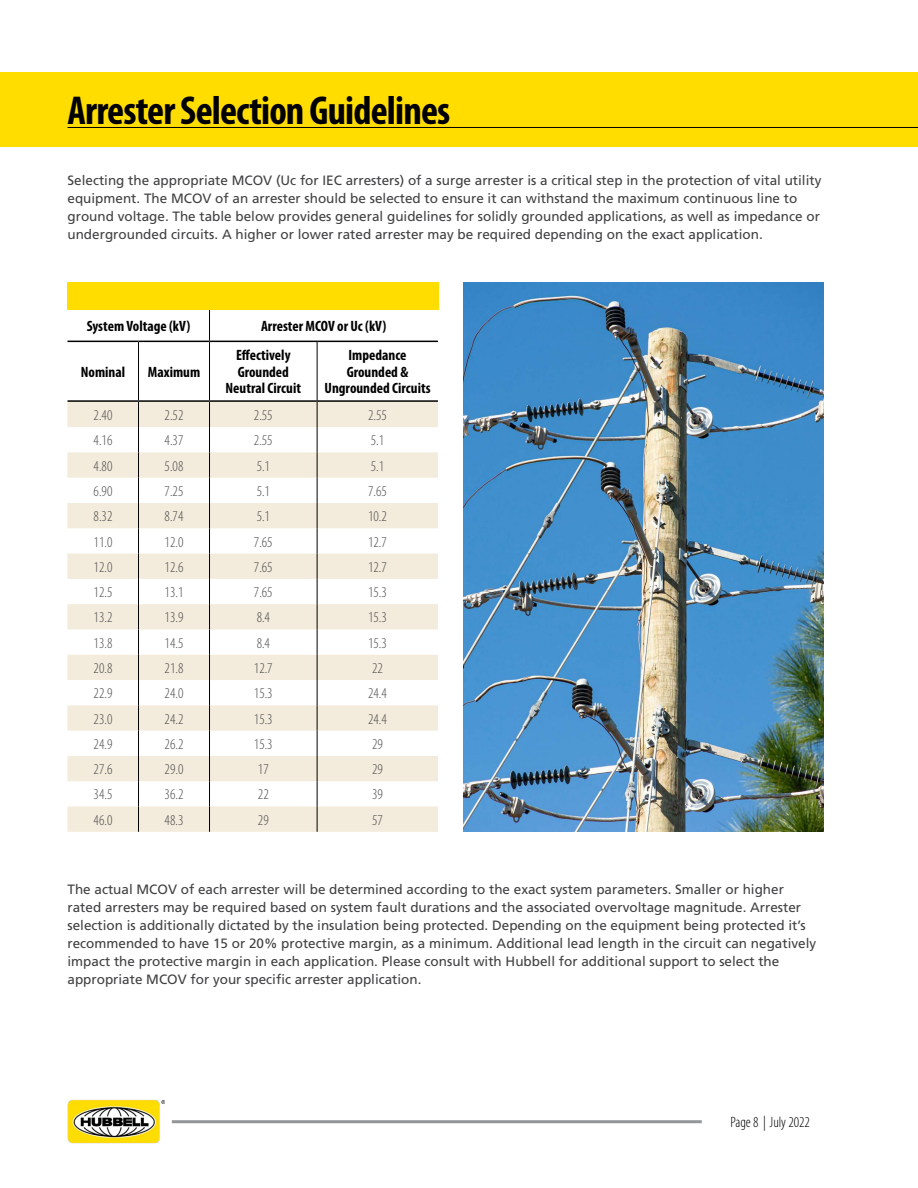
<style>
.page{position:relative;width:918px;height:1188px;background:#fff}
.page>*{position:absolute;margin:0;border:0;box-sizing:border-box;transform-origin:0 0}
.t1{font:700 condensed 40.5px "Myriad Pro";letter-spacing:-.02em;color:#000}
.t2{font:300 condensed 15px "Myriad Pro";color:#4d4d4f}
.t3{font:700 condensed 15px/16.5px "Myriad Pro";color:#000;text-align:center}
.t4{font:300 condensed 15px "Myriad Pro";color:#000}
.t5{font:13.5px/18px "Frutiger LT Std";color:#414042}
</style>
<div class="page">
<img style="left:68px;top:1100px;width:97px;height:44px">
<div style="left:0;top:73px;width:918px;height:74px;background:#fd0"></div>
<hr style="left:172px;top:1120px;width:530px;height:3px;background:#939598">
<hr style="left:68px;top:127px;width:850px;height:1px;background:#000">
<img style="left:464px;top:282px;width:360px;height:550px">
<svg style="left:68px;top:402px;width:370px;height:430px;fill:#f3ebdb"></svg>
<svg style="left:138px;top:402px;width:1px;height:430px"></svg>
<svg style="left:209px;top:402px;width:1px;height:430px"></svg>
<hr style="left:209px;top:310px;width:1px;height:31px;background:#000">
<hr style="left:138px;top:342px;width:1px;height:58px;background:#000">
<hr style="left:209px;top:342px;width:1px;height:58px;background:#000">
<hr style="left:68px;top:341px;width:71px;height:1px;background:#000">
<hr style="left:139px;top:341px;width:71px;height:1px;background:#000">
<hr style="left:210px;top:341px;width:107px;height:1px;background:#000">
<hr style="left:317px;top:341px;width:121px;height:1px;background:#000">
<hr style="left:68px;top:400px;width:71px;height:2px;background:#000">
<hr style="left:139px;top:400px;width:71px;height:2px;background:#000">
<hr style="left:210px;top:400px;width:107px;height:2px;background:#000">
<hr style="left:317px;top:400px;width:121px;height:2px;background:#000">
<svg style="left:317px;top:401px;width:1px;height:431px"></svg>
<hr style="left:317px;top:342px;width:1px;height:59px;background:#000">
<div style="left:68px;top:282px;width:371px;height:28px;background:#fd0"></div>
<h1 class="t1" style="left:68px;top:85px;width:384px">Arrester Selection Guidelines</h1>
<p class="t5" style="left:68px;top:171px;width:755px">Selecting the appropriate MCOV (Uc for IEC arresters) of a surge arrester is a critical step in the protection of vital utility equipment. The MCOV of an arrester should be selected to ensure it can withstand the maximum continuous line to ground voltage. The table below provides general guidelines for solidly grounded applications, as well as impedance or undergrounded circuits. A higher or lower rated arrester may be required depending on the exact application.</p>
<p class="t3" style="left:87px;top:318px;width:105px">System Voltage (kV)</p>
<p class="t3" style="left:261px;top:318px;width:127px">Arrester MCOV or Uc (kV)</p>
<p class="t3" style="left:81px;top:363px;width:46px">Nominal</p>
<p class="t3" style="left:148px;top:363px;width:54px">Maximum</p>
<p class="t3" style="left:226px;top:347px;width:77px">Effectively<br>Grounded<br>Neutral Circuit</p>
<p class="t3" style="left:325px;top:347px;width:107px">Impedance<br>Grounded &amp;<br>Ungrounded Circuits</p>
<p class="t2" style="left:94px;top:406px;width:20px">2.40</p>
<p class="t2" style="left:165px;top:406px;width:20px">2.52</p>
<p class="t2" style="left:254px;top:406px;width:20px">2.55</p>
<p class="t2" style="left:368px;top:406px;width:20px">2.55</p>
<p class="t2" style="left:94px;top:432px;width:20px">4.16</p>
<p class="t2" style="left:165px;top:432px;width:20px">4.37</p>
<p class="t2" style="left:254px;top:432px;width:20px">2.55</p>
<p class="t2" style="left:371px;top:432px;width:15px">5.1</p>
<p class="t2" style="left:94px;top:457px;width:20px">4.80</p>
<p class="t2" style="left:165px;top:457px;width:20px">5.08</p>
<p class="t2" style="left:257px;top:457px;width:15px">5.1</p>
<p class="t2" style="left:371px;top:457px;width:15px">5.1</p>
<p class="t2" style="left:94px;top:482px;width:20px">6.90</p>
<p class="t2" style="left:165px;top:482px;width:20px">7.25</p>
<p class="t2" style="left:257px;top:482px;width:15px">5.1</p>
<p class="t2" style="left:368px;top:482px;width:20px">7.65</p>
<p class="t2" style="left:94px;top:507px;width:20px">8.32</p>
<p class="t2" style="left:165px;top:507px;width:20px">8.74</p>
<p class="t2" style="left:257px;top:507px;width:15px">5.1</p>
<p class="t2" style="left:368px;top:507px;width:20px">10.2</p>
<p class="t2" style="left:94px;top:533px;width:20px">11.0</p>
<p class="t2" style="left:165px;top:533px;width:20px">12.0</p>
<p class="t2" style="left:254px;top:533px;width:20px">7.65</p>
<p class="t2" style="left:368px;top:533px;width:20px">12.7</p>
<p class="t2" style="left:94px;top:558px;width:20px">12.0</p>
<p class="t2" style="left:165px;top:558px;width:20px">12.6</p>
<p class="t2" style="left:254px;top:558px;width:20px">7.65</p>
<p class="t2" style="left:368px;top:558px;width:20px">12.7</p>
<p class="t2" style="left:94px;top:583px;width:20px">12.5</p>
<p class="t2" style="left:165px;top:583px;width:20px">13.1</p>
<p class="t2" style="left:254px;top:583px;width:20px">7.65</p>
<p class="t2" style="left:368px;top:583px;width:20px">15.3</p>
<p class="t2" style="left:94px;top:609px;width:20px">13.2</p>
<p class="t2" style="left:165px;top:609px;width:20px">13.9</p>
<p class="t2" style="left:257px;top:609px;width:15px">8.4</p>
<p class="t2" style="left:368px;top:609px;width:20px">15.3</p>
<p class="t2" style="left:94px;top:634px;width:20px">13.8</p>
<p class="t2" style="left:165px;top:634px;width:20px">14.5</p>
<p class="t2" style="left:257px;top:634px;width:15px">8.4</p>
<p class="t2" style="left:368px;top:634px;width:20px">15.3</p>
<p class="t2" style="left:94px;top:659px;width:20px">20.8</p>
<p class="t2" style="left:165px;top:659px;width:20px">21.8</p>
<p class="t2" style="left:254px;top:659px;width:20px">12.7</p>
<p class="t2" style="left:372px;top:659px;width:12px">22</p>
<p class="t2" style="left:94px;top:684px;width:20px">22.9</p>
<p class="t2" style="left:165px;top:684px;width:20px">24.0</p>
<p class="t2" style="left:254px;top:684px;width:20px">15.3</p>
<p class="t2" style="left:368px;top:684px;width:20px">24.4</p>
<p class="t2" style="left:94px;top:710px;width:20px">23.0</p>
<p class="t2" style="left:165px;top:710px;width:20px">24.2</p>
<p class="t2" style="left:254px;top:710px;width:20px">15.3</p>
<p class="t2" style="left:368px;top:710px;width:20px">24.4</p>
<p class="t2" style="left:94px;top:735px;width:20px">24.9</p>
<p class="t2" style="left:165px;top:735px;width:20px">26.2</p>
<p class="t2" style="left:254px;top:735px;width:20px">15.3</p>
<p class="t2" style="left:372px;top:735px;width:12px">29</p>
<p class="t2" style="left:94px;top:760px;width:20px">27.6</p>
<p class="t2" style="left:165px;top:760px;width:20px">29.0</p>
<p class="t2" style="left:258px;top:760px;width:12px">17</p>
<p class="t2" style="left:372px;top:760px;width:12px">29</p>
<p class="t2" style="left:94px;top:786px;width:20px">34.5</p>
<p class="t2" style="left:165px;top:786px;width:20px">36.2</p>
<p class="t2" style="left:258px;top:786px;width:12px">22</p>
<p class="t2" style="left:372px;top:786px;width:12px">39</p>
<p class="t2" style="left:94px;top:811px;width:20px">46.0</p>
<p class="t2" style="left:165px;top:811px;width:20px">48.3</p>
<p class="t2" style="left:258px;top:811px;width:12px">29</p>
<p class="t2" style="left:372px;top:811px;width:12px">57</p>
<p class="t5" style="left:68px;top:881px;width:750px">The actual MCOV of each arrester will be determined according to the exact system parameters. Smaller or higher rated arresters may be required based on system fault durations and the associated overvoltage magnitude. Arrester selection is additionally dictated by the insulation being protected. Depending on the equipment being protected it’s recommended to have 15 or 20% protective margin, as a minimum. Additional lead length in the circuit can negatively impact the protective margin in each application. Please consult with Hubbell for additional support to select the appropriate MCOV for your specific arrester application.</p>
<p class="t4" style="left:731px;top:1114px;width:81px">Page 8 | July 2022</p>
</div>
